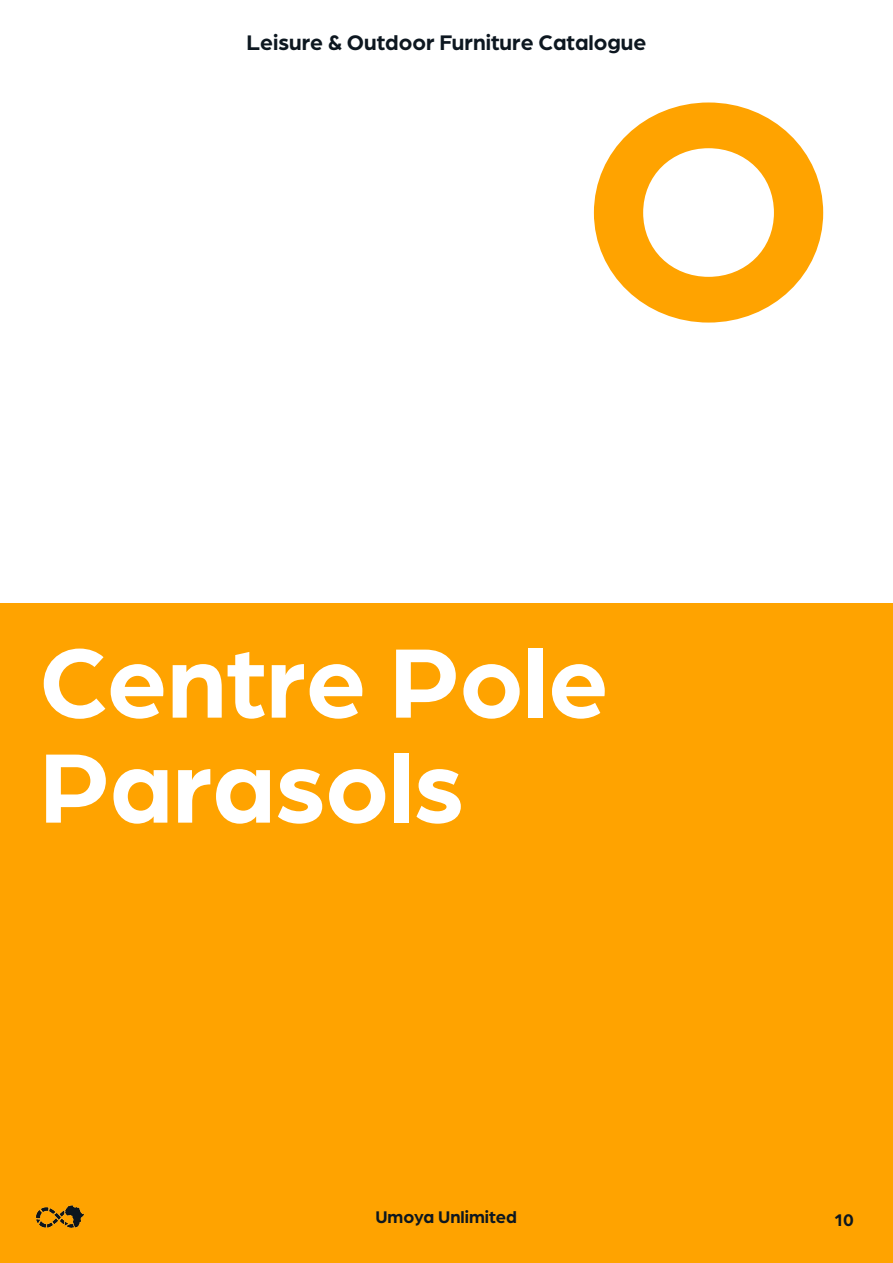
<style>
.page{position:relative;width:893px;height:1263px;background:#fff}
.page>*{position:absolute;margin:0;border:0;box-sizing:border-box;transform-origin:0 0}
.t1{font:700 105px/105px "Arboria";color:#fff}
.t2{font:700 22.5px "Arboria";color:#0d1720}
.t3{font:700 18px "Arboria";color:#0d1720}
</style>
<div class="page">
<div style="left:0;top:604px;width:892px;height:659px;background:#ffa300"></div>
<svg style="left:594px;top:103px;width:229px;height:220px;fill:#ffa300"></svg>
<img style="left:35px;top:1205px;width:49px;height:23px">
<p class="t2" style="left:246px;top:27px;width:401px">Leisure &amp; Outdoor Furniture Catalogue</p>
<h1 class="t1" style="left:39px;top:624px;width:570px">Centre Pole<br>Parasols</h1>
<p class="t3" style="left:375px;top:1204px;width:143px">Umoya Unlimited</p>
<p class="t3" style="left:834px;top:1208px;width:21px">10</p>
</div>
